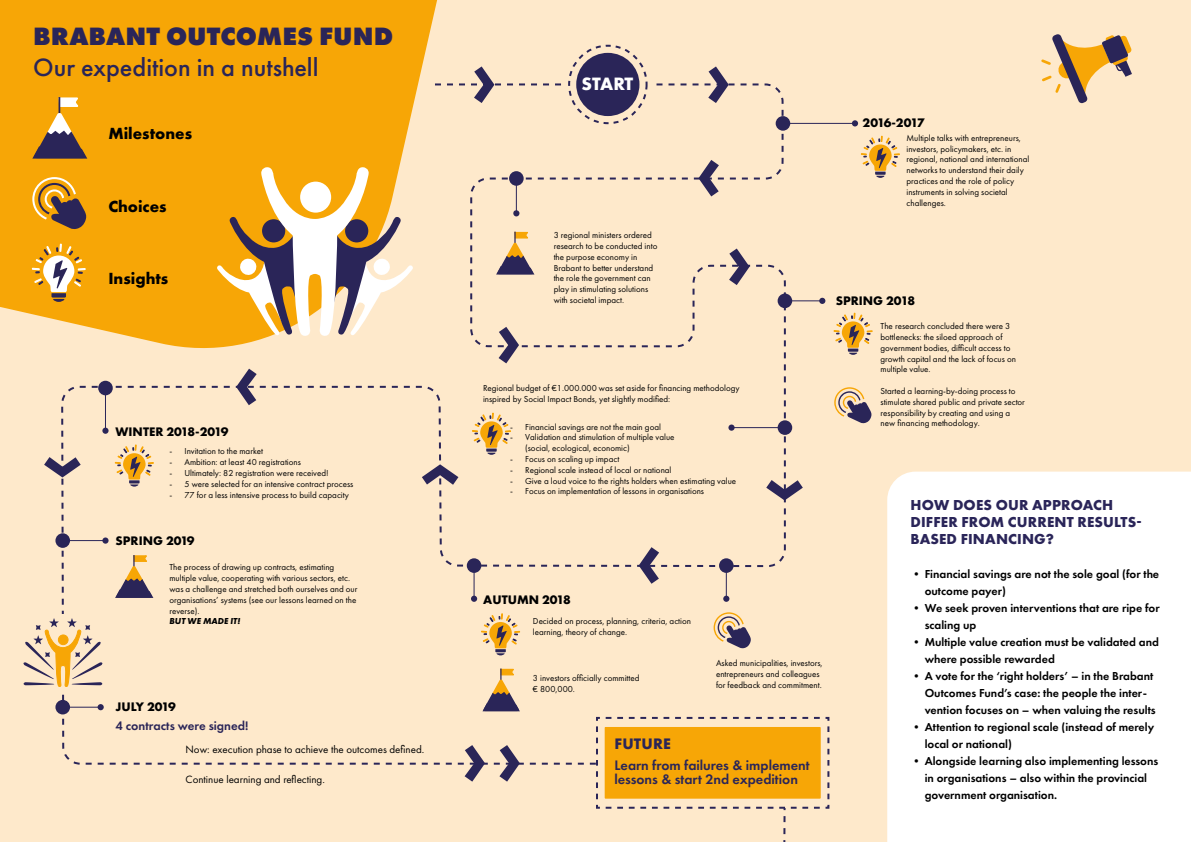
<style>
.page{position:relative;width:1191px;height:842px;background:#fee9cb}
.page>*{position:absolute;margin:0;border:0;box-sizing:border-box;transform-origin:0 0}
.t1{font:500 26px "Futura PT";color:#2a2558}
.t2{font:800 26px "Futura PT";color:#2a2558}
.t3{font:700 18.6px "Futura PT";letter-spacing:-.01em;color:#fff}
.t4{font:700 16.7px "Futura PT";color:#000}
.t5{font:700 15.8px "Futura PT";letter-spacing:.01em;color:#2a2558}
.BOF_Kop{font:700 15px/17px "Futura PT";letter-spacing:.01em;color:#2a2559}
.t6{font:600 14.3px/14.7px "Futura PT";color:#2a2558}
.t7{font:700 12.9px "Futura PT";color:#000}
.t8{font:600 12.9px "Futura PT";color:#2a2558}
.t9{font:700 12.9px "Futura PT";letter-spacing:-.075em;color:#000}
.t10{font:700 12.9px "Futura PT";letter-spacing:-.035em;color:#000}
.BOF_intro{font:600 12px/17px "Futura PT";color:#000}
.t11{font:11px "Futura PT";color:#000}
.t12{font:9px/10.8px "Futura PT";color:#000}
.s1{font-weight:700;font-style:italic}
</style>
<div class="page">
<div style="left:60px;top:82px;width:727px;height:760px;background:#fee9cb"></div>
<svg style="left:0;top:0;width:530px;height:354px;background:#f8b941"></svg>
<div style="left:576px;top:53px;width:63px;height:63px;background:#2a2558;border-radius:50%"></div>
<div style="left:568px;top:45px;width:79px;height:79px;border:2px dashed #2a2558;border-radius:50%"></div>
<div style="left:775px;top:116px;width:15px;height:15px;background:#2a2558;border-radius:50%"></div>
<hr style="left:782px;top:123px;width:72px;height:1px;background:#2a2558">
<svg style="left:852px;top:120px;width:6px;height:6px"></svg>
<div style="left:777px;top:294px;width:15px;height:14px;background:#2a2558;border-radius:50%"></div>
<hr style="left:784px;top:300px;width:38px;height:1px;background:#2a2558">
<svg style="left:819px;top:298px;width:6px;height:6px"></svg>
<div style="left:467px;top:558px;width:14px;height:15px;background:#2a2558;border-radius:50%"></div>
<hr style="left:473px;top:565px;width:1px;height:34px;background:#2a2558">
<svg style="left:471px;top:596px;width:6px;height:6px"></svg>
<div style="left:719px;top:558px;width:14px;height:15px;background:#2a2558;border-radius:50%"></div>
<hr style="left:726px;top:565px;width:1px;height:34px;background:#2a2558">
<svg style="left:723px;top:596px;width:6px;height:6px"></svg>
<div style="left:98px;top:381px;width:15px;height:14px;background:#2a2558;border-radius:50%"></div>
<hr style="left:105px;top:387px;width:1px;height:44px;background:#2a2558">
<div style="left:102px;top:428px;width:7px;height:6px;background:#2a2558;border-radius:50%"></div>
<div style="left:55px;top:533px;width:15px;height:15px;background:#2a2558;border-radius:50%"></div>
<hr style="left:62px;top:540px;width:44px;height:1px;background:#2a2558">
<svg style="left:102px;top:537px;width:7px;height:7px"></svg>
<div style="left:55px;top:700px;width:15px;height:14px;background:#2a2558;border-radius:50%"></div>
<hr style="left:62px;top:707px;width:39px;height:1px;background:#2a2558">
<svg style="left:98px;top:704px;width:6px;height:6px"></svg>
<div style="left:509px;top:171px;width:14px;height:15px;background:#2a2558;border-radius:50%"></div>
<hr style="left:516px;top:178px;width:1px;height:35px;background:#2a2558">
<svg style="left:512px;top:209px;width:7px;height:7px"></svg>
<div style="left:777px;top:420px;width:15px;height:15px;background:#2a2558;border-radius:50%"></div>
<hr style="left:732px;top:427px;width:52px;height:1px;background:#2a2558">
<div style="left:728px;top:424px;width:6px;height:7px;background:#2a2558;border-radius:50%"></div>
<svg style="left:472px;top:413px;width:39px;height:42px;background:#e3bf87"></svg>
<svg style="left:834px;top:387px;width:37px;height:36px"></svg>
<svg style="left:464px;top:745px;width:21px;height:37px"></svg>
<svg style="left:499px;top:745px;width:21px;height:37px"></svg>
<svg style="left:1039px;top:34px;width:93px;height:70px;background:#d3b58b"></svg>
<svg style="left:216px;top:167px;width:198px;height:175px"></svg>
<div style="left:301px;top:183px;width:29px;height:28px;background:#fff;border-radius:50%"></div>
<div style="left:300px;top:182px;width:31px;height:31px;border:2px solid #fff;border-radius:50%"></div>
<svg style="left:498px;top:327px;width:21px;height:36px"></svg>
<svg style="left:729px;top:249px;width:20px;height:36px"></svg>
<svg style="left:766px;top:480px;width:37px;height:20px"></svg>
<svg style="left:44px;top:457px;width:37px;height:20px"></svg>
<svg style="left:422px;top:464px;width:36px;height:21px"></svg>
<svg style="left:236px;top:369px;width:21px;height:36px"></svg>
<svg style="left:708px;top:66px;width:20px;height:37px"></svg>
<svg style="left:431px;top:66px;width:130px;height:37px;background:#e9d5bf"></svg>
<svg style="left:698px;top:160px;width:21px;height:36px"></svg>
<svg style="left:638px;top:547px;width:21px;height:37px"></svg>
<svg style="left:833px;top:313px;width:39px;height:42px;background:#e3bf87"></svg>
<svg style="left:481px;top:613px;width:39px;height:42px;background:#e3bf87"></svg>
<svg style="left:115px;top:444px;width:39px;height:43px;background:#e3c088"></svg>
<svg style="left:115px;top:555px;width:38px;height:43px;background:#b9a18c"></svg>
<svg style="left:482px;top:668px;width:38px;height:44px;background:#bca48e"></svg>
<svg style="left:32px;top:177px;width:54px;height:52px;background:#b48337"></svg>
<svg style="left:32px;top:243px;width:54px;height:59px"></svg>
<svg style="left:32px;top:97px;width:55px;height:62px;background:#b7893f"></svg>
<svg style="left:713px;top:612px;width:38px;height:36px"></svg>
<div style="left:43px;top:615px;width:41px;height:78px;background:#fee9cb"></div>
<svg style="left:23px;top:618px;width:80px;height:71px"></svg>
<svg style="left:595px;top:716px;width:235px;height:94px;background:#e8d4bd"></svg>
<div style="left:605px;top:728px;width:215px;height:70px;background:#f7a606"></div>
<div style="left:604px;top:727px;width:216px;height:72px;border:2px solid #f7a606"></div>
<svg style="left:496px;top:231px;width:38px;height:44px;background:#bba38e"></svg>
<svg style="left:860px;top:136px;width:40px;height:42px;background:#e3c088"></svg>
<svg style="left:887px;top:472px;width:304px;height:370px"></svg>
<p class="t2" style="left:33px;top:20px;width:361px">BRABANT OUTCOMES FUND</p>
<p class="t1" style="left:33px;top:52px;width:287px">Our expedition in a nutshell</p>
<p class="t4" style="left:108px;top:123px;width:85px">Milestones</p>
<p class="t4" style="left:108px;top:196px;width:60px">Choices</p>
<p class="t4" style="left:108px;top:267px;width:61px">Insights</p>
<p class="t7" style="left:116px;top:423px;width:114px">WINTER 2018-2019</p>
<p class="t12" style="left:169px;top:446px;width:95px">- Invitation to the market</p>
<p class="t12" style="left:169px;top:457px;width:133px">- Ambition: at least 40 registrations</p>
<p class="t12" style="left:169px;top:467px;width:161px">- Ultimately: 82 registration were received!</p>
<p class="t12" style="left:169px;top:478px;width:185px">- 5 were selected for an intensive contract process</p>
<p class="t12" style="left:169px;top:489px;width:181px">- 77 for a less intensive process to build capacity</p>
<p class="t7" style="left:116px;top:533px;width:81px">SPRING 2019</p>
<p class="t12" style="left:169px;top:562px;width:189px">The process of drawing up contracts, estimating multiple value, cooperating with various sectors, etc. was a challenge and stretched both ourselves and our organisations’ systems (see our lessons learned on the reverse).<br><span class="s1">BUT WE MADE IT!</span></p>
<p class="t10" style="left:116px;top:698px;width:62px">JULY 2019</p>
<p class="t8" style="left:116px;top:717px;width:134px">4 contracts were signed!</p>
<p class="t11" style="left:185px;top:743px;width:240px">Now: execution phase to achieve the outcomes defined.</p>
<p class="t11" style="left:185px;top:772px;width:141px">Continue learning and reflecting.</p>
<p class="t3" style="left:581px;top:71px;width:53px">START</p>
<p class="t12" style="left:554px;top:230px;width:105px">3 regional ministers ordered research to be conducted into the purpose economy in<br>Brabant to better understand the role the government can play in stimulating solutions with societal impact.</p>
<p class="t12" style="left:483px;top:382px;width:258px">Regional budget of €1.000.000 was set aside for financing methodology inspired by Social Impact Bonds, yet slightly modified:</p>
<p class="t12" style="left:510px;top:421px;width:152px">- Financial savings are not the main goal</p>
<p class="t12" style="left:525px;top:432px;width:151px;text-indent:-15px">- Validation and stimulation of multiple value (social, ecological, economic)</p>
<p class="t12" style="left:510px;top:453px;width:111px">- Focus on scaling up impact</p>
<p class="t12" style="left:510px;top:464px;width:163px">- Regional scale instead of local or national</p>
<p class="t12" style="left:510px;top:475px;width:227px">- Give a loud voice to the rights holders when estimating value</p>
<p class="t12" style="left:510px;top:486px;width:195px">- Focus on implementation of lessons in organisations</p>
<p class="t7" style="left:483px;top:591px;width:89px">AUTUMN 2018</p>
<p class="t12" style="left:533px;top:616px;width:159px">Decided on process, planning, criteria, action learning, theory of change.</p>
<p class="t12" style="left:533px;top:672px;width:108px">3 investors officially committed € 800,000.</p>
<p class="t12" style="left:716px;top:658px;width:108px">Asked municipalities, investors, entrepreneurs and colleagues for feedback and commitment.</p>
<p class="t5" style="left:614px;top:733px;width:58px">FUTURE</p>
<p class="t6" style="left:614px;top:757px;width:197px">Learn from failures &amp; implement lessons &amp; start 2nd expedition</p>
<p class="t9" style="left:862px;top:115px;width:63px">2016-2017</p>
<p class="t12" style="left:906px;top:132px;width:124px">Multiple talks with entrepreneurs, investors, policymakers, etc. in regional, national and international networks to understand their daily practices and the role of policy instruments in solving societal challenges.</p>
<p class="t7" style="left:836px;top:293px;width:81px">SPRING 2018</p>
<p class="t12" style="left:880px;top:321px;width:137px">The research concluded there were 3 bottlenecks: the siloed approach of government bodies, difficult access to growth capital and the lack of focus on multiple value.</p>
<p class="t12" style="left:880px;top:385px;width:146px">Started a learning-by-doing process to stimulate shared public and private sector responsibility by creating and using a new financing methodology.</p>
<h3 class="BOF_Kop" style="left:910px;top:496px;width:232px">HOW DOES OUR APPROACH<br>DIFFER FROM CURRENT RESULTS-<br>BASED FINANCING?</h3>
<h4 class="BOF_intro" style="left:924px;top:566px;width:236px;text-indent:-14px">• Financial savings are not the sole goal (for the outcome payer)</h4>
<h4 class="BOF_intro" style="left:924px;top:600px;width:236px;text-indent:-14px">• We seek proven interventions that are ripe for scaling up</h4>
<h4 class="BOF_intro" style="left:924px;top:634px;width:236px;text-indent:-14px">• Multiple value creation must be validated and where possible rewarded</h4>
<h4 class="BOF_intro" style="left:924px;top:668px;width:233px;text-indent:-14px">• A vote for the ‘right holders’ – in the Brabant<br>Outcomes Fund’s case: the people the inter&shy;vention focuses on – when valuing the results</h4>
<h4 class="BOF_intro" style="left:924px;top:719px;width:231px;text-indent:-14px">• Attention to regional scale (instead of merely local or national)</h4>
<h4 class="BOF_intro" style="left:924px;top:753px;width:235px;text-indent:-14px">• Alongside learning also implementing lessons in organisations – also within the provincial government organisation.</h4>
</div>
